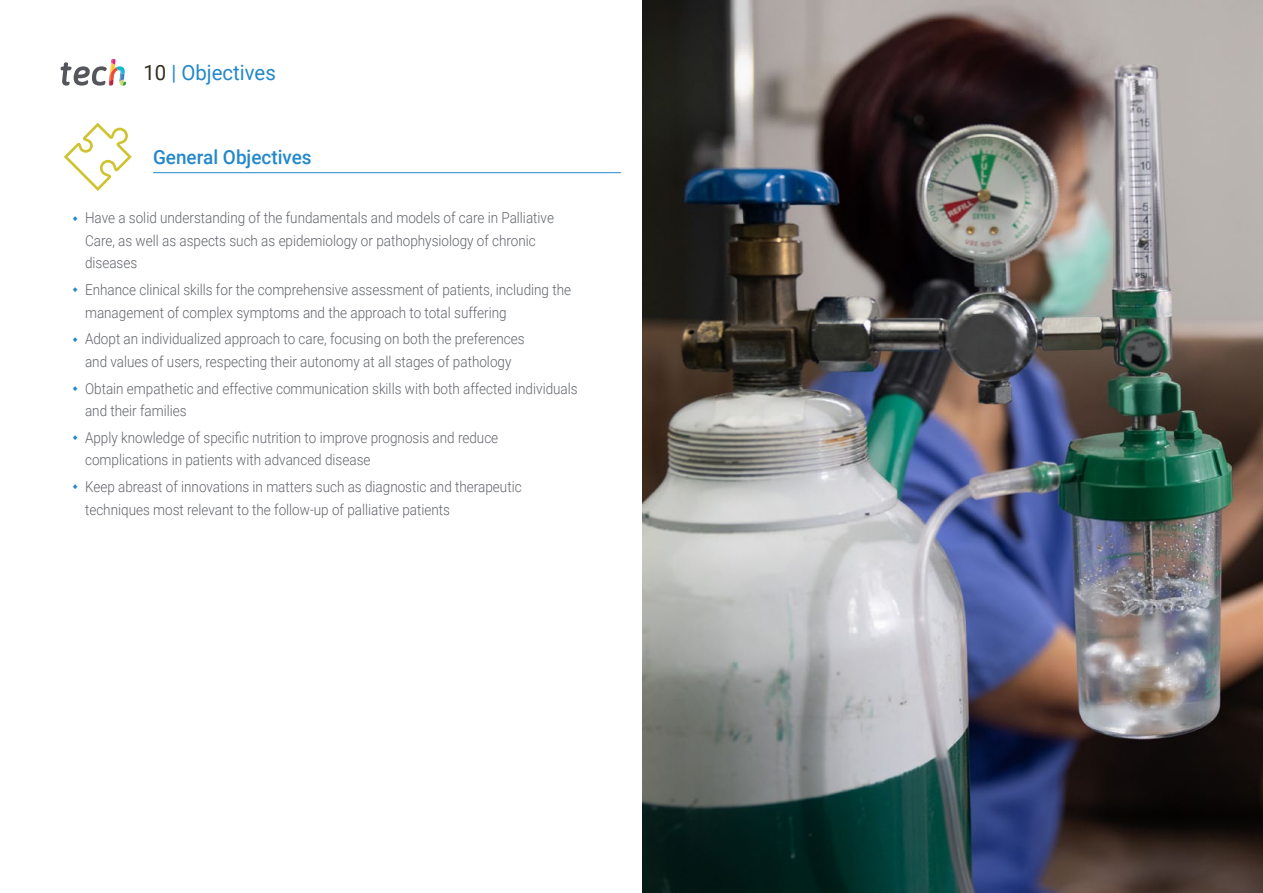
<style>
.page{position:relative;width:1263px;height:893px;background:#fff}
.page>*{position:absolute;margin:0;border:0;box-sizing:border-box;transform-origin:0 0}
.t1{font:21px "Roboto";color:#2488c9}
.t2{font:500 19.5px "Roboto";color:#2488c9}
.t3{font:300 15px/22.5px "Roboto";color:#61646a;scale:.9 1}
.s1{color:#312e20}
</style>
<div class="page">
<hr style="left:153px;top:172px;width:468px;height:1px;background:#2488c9">
<svg style="left:64px;top:123px;width:68px;height:68px"></svg>
<img style="left:642px;top:0;width:621px;height:893px">
<svg style="left:61px;top:59px;width:65px;height:27px"></svg>
<h1 class="t1" style="left:144px;top:57px;width:134px"><span class="s1">10</span> | Objectives</h1>
<h2 class="t2" style="left:153px;top:144px;width:160px">General Objectives</h2>
<p class="t3" style="left:85px;top:206px;width:522px">Have a solid understanding of the fundamentals and models of care in Palliative<br>Care, as well as aspects such as epidemiology or pathophysiology of chronic diseases</p>
<p class="t3" style="left:85px;top:278px;width:542px">Enhance clinical skills for the comprehensive assessment of patients, including the management of complex symptoms and the approach to total suffering</p>
<p class="t3" style="left:85px;top:327px;width:490px">Adopt an individualized approach to care, focusing on both the preferences and values of users, respecting their autonomy at all stages of pathology</p>
<p class="t3" style="left:85px;top:376px;width:549px">Obtain empathetic and effective communication skills with both affected individuals and their families</p>
<p class="t3" style="left:85px;top:426px;width:461px">Apply knowledge of specific nutrition to improve prognosis and reduce complications in patients with advanced disease</p>
<p class="t3" style="left:85px;top:475px;width:487px">Keep abreast of innovations in matters such as diagnostic and therapeutic techniques most relevant to the follow-up of palliative patients</p>
</div>
